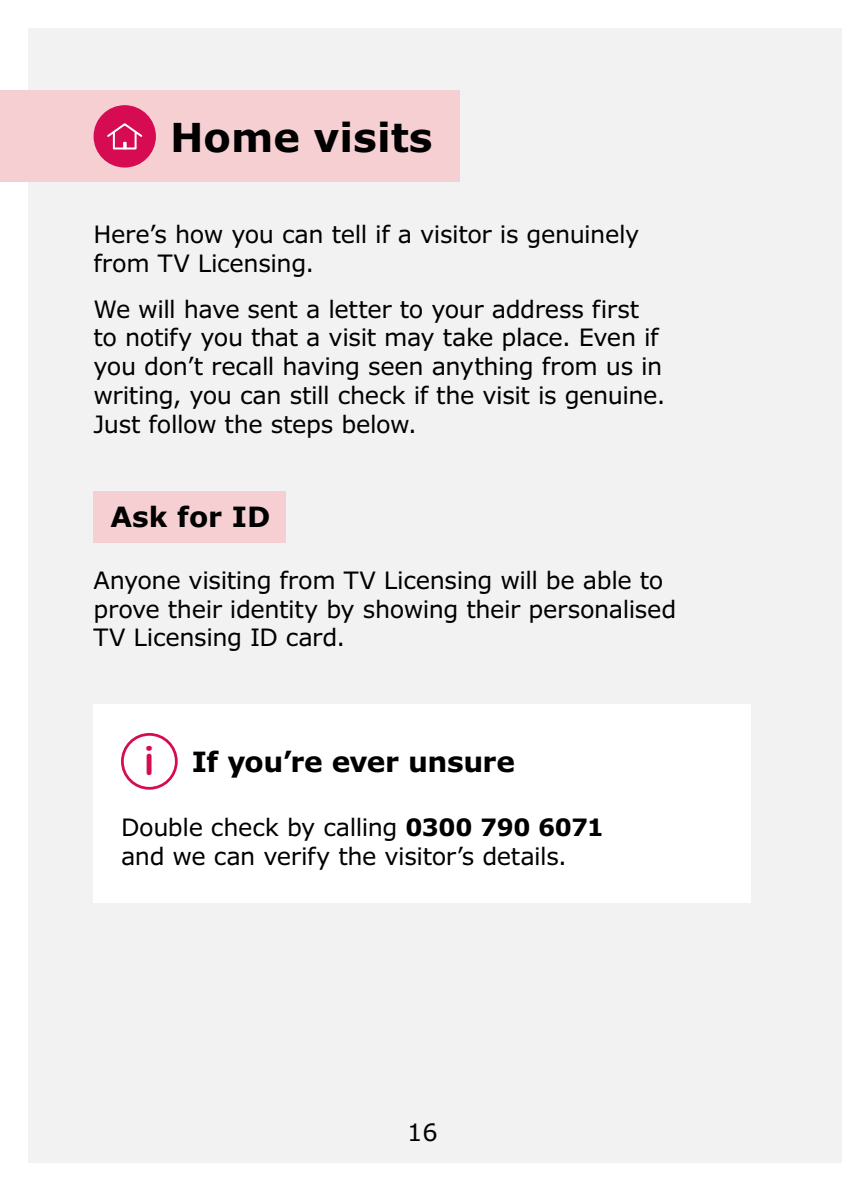
<style>
.page{position:relative;width:842px;height:1191px;background:#fff}
.page>*{position:absolute;margin:0;border:0;box-sizing:border-box;transform-origin:0 0}
.t1{font:700 40px "Verdana";color:#000}
.t2{font:700 28px "Verdana";letter-spacing:-.01em;color:#000}
.t3{font:24px/28.8px "Verdana";letter-spacing:-.015em;color:#000}
.s1{font-family:"Gotham Rounded";font-weight:500;font-size:40px;color:#d60b52}
.s2{font-weight:700}
</style>
<div class="page">
<div style="left:28px;top:28px;width:814px;height:1134px;background:#f2f2f2"></div>
<div style="left:0;top:91px;width:460px;height:91px;background:#f5cfd1"></div>
<div style="left:94px;top:491px;width:192px;height:51px;background:#f5cfd1"></div>
<div style="left:94px;top:704px;width:657px;height:199px;background:#fff"></div>
<div style="left:121px;top:733px;width:57px;height:56px;border:3px solid #d60b52;border-radius:50%"></div>
<div style="left:94px;top:106px;width:61px;height:61px;background:#d60b52;border-radius:50%"></div>
<div style="left:94px;top:105px;width:62px;height:63px;border:2px solid #d60b52;border-radius:50%"></div>
<svg style="left:107px;top:123px;width:36px;height:27px"></svg>
<h1 class="t1" style="left:170px;top:111px;width:264px">Home visits</h1>
<p class="t3" style="left:94px;top:220px;width:547px">Here’s how you can tell if a visitor is genuinely from TV Licensing.</p>
<p class="t3" style="left:94px;top:295px;width:573px">We will have sent a letter to your address first to notify you that a visit may take place. Even if you don’t recall having seen anything from us in writing, you can still check if the visit is genuine.<br>Just follow the steps below.</p>
<p class="t2" style="left:111px;top:499px;width:161px">Ask for ID</p>
<p class="t3" style="left:94px;top:566px;width:584px">Anyone visiting from TV Licensing will be able to prove their identity by showing their personalised<br>TV Licensing ID card.</p>
<p class="t2" style="left:144px;top:743px;width:373px"><span class="s1">i</span> If you’re ever unsure</p>
<p class="t3" style="left:121px;top:813px;width:484px">Double check by calling <span class="s2">0300 790 6071 </span>and we can verify the visitor’s details.</p>
<p class="t3" style="left:407px;top:1118px;width:32px">16</p>
</div>
